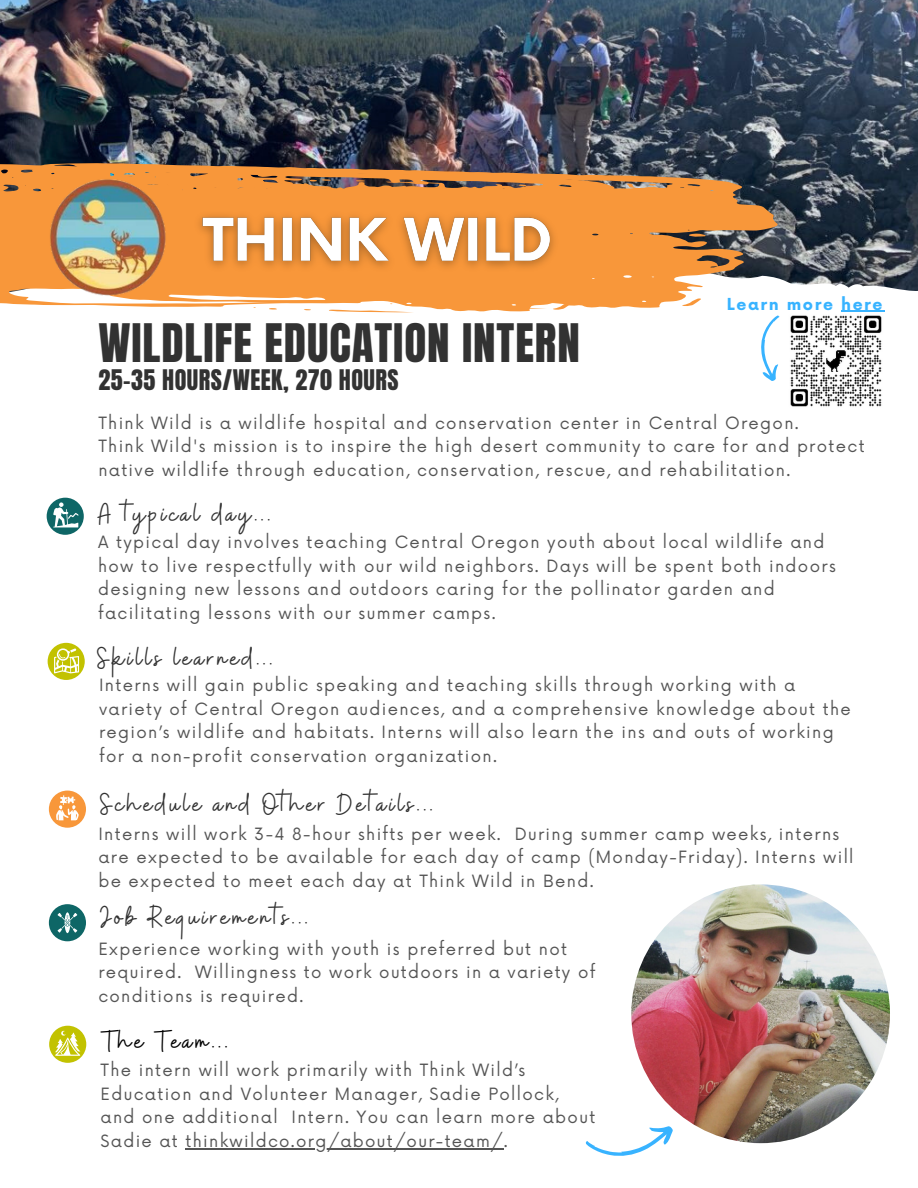
<style>
.page{position:relative;width:918px;height:1188px;background:#fff}
.page>*{position:absolute;margin:0;border:0;box-sizing:border-box;transform-origin:0 0}
.t1{font:45.15px "Anton";letter-spacing:.02em;color:#323232}
.t2{font:31.05px "Buffalo";letter-spacing:.1em;color:#323232}
.t3{font:31.05px "Buffalo";letter-spacing:.1em;color:#000}
.t4{font:24.15px "Anton";letter-spacing:.02em;color:#323232}
.t5{font:16.5px/23.7px "Now";letter-spacing:.08em;color:#545454}
.t6{font:700 16.2px "Now";letter-spacing:.1em;color:#38b3ff}
</style>
<div class="page">
<img style="left:0;top:0;width:918px;height:291px">
<svg style="left:653px;top:160px;width:126px;height:148px"></svg>
<svg style="left:682px;top:298px;width:19px;height:8px"></svg>
<svg style="left:688px;top:233px;width:18px;height:4px"></svg>
<svg style="left:0;top:160px;width:653px;height:152px;background:#da9452"></svg>
<svg style="left:329px;top:303px;width:85px;height:10px"></svg>
<svg style="left:553px;top:301px;width:19px;height:9px"></svg>
<svg style="left:568px;top:235px;width:10px;height:4px"></svg>
<svg style="left:269px;top:308px;width:8px;height:2px"></svg>
<svg style="left:117px;top:174px;width:37px;height:4px"></svg>
<svg style="left:386px;top:181px;width:56px;height:4px"></svg>
<svg style="left:490px;top:180px;width:15px;height:9px"></svg>
<svg style="left:309px;top:176px;width:22px;height:6px"></svg>
<svg style="left:348px;top:176px;width:17px;height:6px"></svg>
<svg style="left:170px;top:180px;width:9px;height:2px"></svg>
<svg style="left:519px;top:181px;width:55px;height:5px"></svg>
<svg style="left:761px;top:315px;width:18px;height:66px"></svg>
<img style="left:631px;top:884px;width:259px;height:259px;border-radius:50%">
<svg style="left:47px;top:498px;width:37px;height:37px"></svg>
<svg style="left:53px;top:502px;width:25px;height:25px"></svg>
<div style="left:48px;top:643px;width:37px;height:37px;background:#c2c200;border-radius:50%"></div>
<svg style="left:54px;top:648px;width:25px;height:25px"></svg>
<div style="left:49px;top:791px;width:37px;height:37px;background:#f8973a;border-radius:50%"></div>
<svg style="left:56px;top:795px;width:23px;height:25px"></svg>
<div style="left:49px;top:904px;width:37px;height:37px;background:#0e6666;border-radius:50%"></div>
<svg style="left:58px;top:912px;width:19px;height:21px"></svg>
<div style="left:49px;top:1026px;width:37px;height:37px;background:#c2c200;border-radius:50%"></div>
<svg style="left:55px;top:1030px;width:25px;height:26px"></svg>
<hr style="left:186px;top:1148px;width:318px;height:1px;background:#545454">
<img style="left:49px;top:179px;width:118px;height:118px">
<img style="left:790px;top:310px;width:95px;height:97px">
<img style="left:187px;top:196px;width:381px;height:100px">
<hr style="left:841px;top:311px;width:43px;height:1px;background:#38b3ff">
<svg style="left:585px;top:1126px;width:88px;height:30px"></svg>
<p class="t6" style="left:727px;top:295px;width:157px">Learn more here</p>
<h1 class="t1" style="left:98px;top:311px;width:483px">WILDLIFE EDUCATION INTERN</h1>
<h3 class="t4" style="left:98px;top:363px;width:302px">25-35 HOURS/WEEK, 270 HOURS</h3>
<p class="t5" style="left:98px;top:412px;width:768px">Think Wild is a wildlife hospital and conservation center in Central Oregon.<br>Think Wild's mission is to inspire the high desert community to care for and protect native wildlife through education, conservation, rescue, and rehabilitation.</p>
<h2 class="t2" style="left:98px;top:494px;width:174px">A typical day...</h2>
<p class="t5" style="left:98px;top:531px;width:739px">A typical day involves teaching Central Oregon youth about local wildlife and how to live respectfully with our wild neighbors. Days will be spent both indoors designing new lessons and outdoors caring for the pollinator garden and facilitating lessons with our summer camps.</p>
<h2 class="t2" style="left:97px;top:638px;width:177px">Skills learned...</h2>
<p class="t5" style="left:99px;top:674px;width:753px">Interns will gain public speaking and teaching skills through working with a variety of Central Oregon audiences, and a comprehensive knowledge about the region’s wildlife and habitats. Interns will also learn the ins and outs of working for a non-profit conservation organization.</p>
<h2 class="t2" style="left:100px;top:784px;width:334px">Schedule and Other Details...</h2>
<p class="t5" style="left:98px;top:823px;width:757px">Interns will work 3-4 8-hour shifts per week. During summer camp weeks, interns are expected to be available for each day of camp (Monday-Friday). Interns will be expected to meet each day at Think Wild in Bend.</p>
<h2 class="t2" style="left:100px;top:897px;width:209px">Job Requirements...</h2>
<p class="t5" style="left:98px;top:938px;width:499px">Experience working with youth is preferred but not required. Willingness to work outdoors in a variety of conditions is required.</p>
<h2 class="t3" style="left:102px;top:1021px;width:127px">The Team...</h2>
<p class="t5" style="left:101px;top:1059px;width:496px">The intern will work primarily with Think Wild’s Education and Volunteer Manager, Sadie Pollock, and one additional Intern. You can learn more about Sadie at thinkwildco.org/about/our-team/.</p>
</div>
